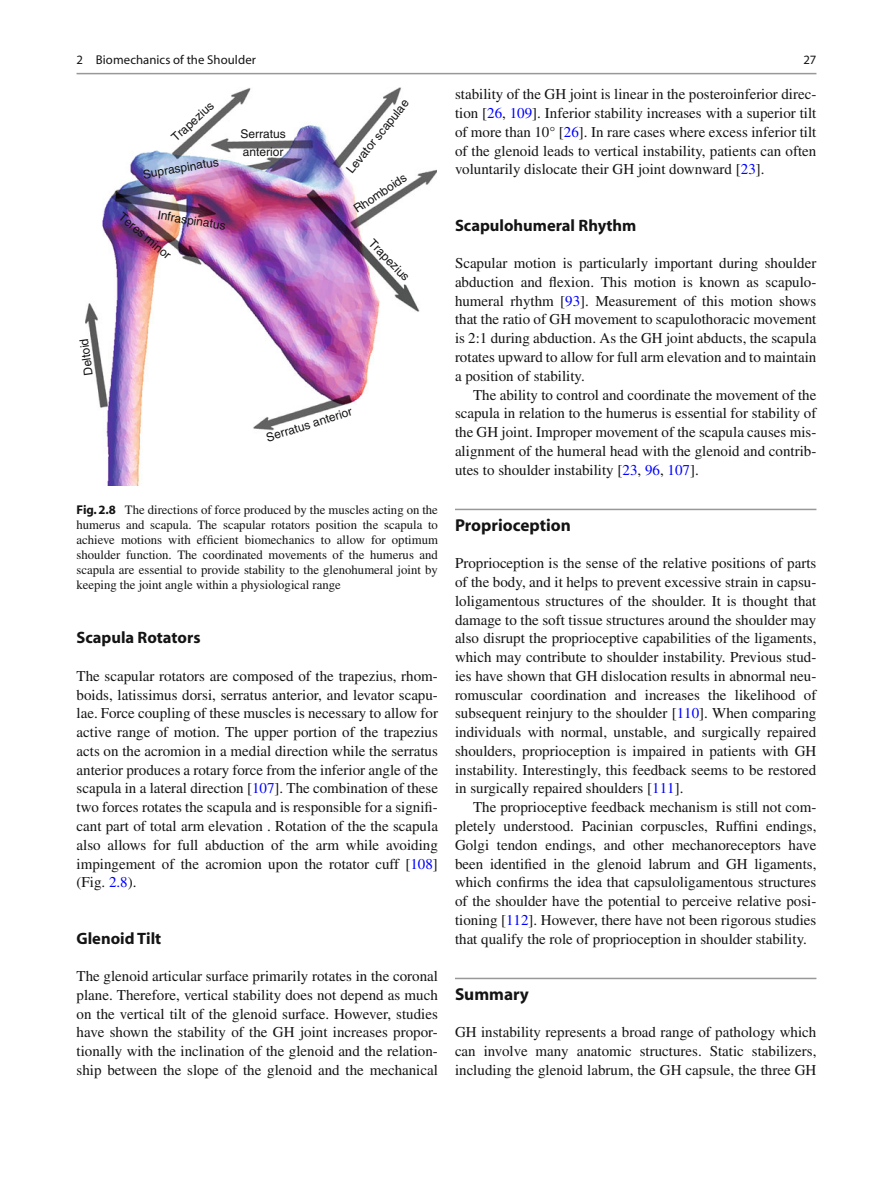
<style>
.page{position:relative;width:893px;height:1187px;background:#fff}
.page>*{position:absolute;margin:0;border:0;box-sizing:border-box;transform-origin:0 0}
.t1{font:700 17.25px "Myriad";color:#131413}
.t2{font:700 16.5px "Myriad";color:#131413}
.t3{font:15px/18.8px "Times";color:#131413;text-align:justify}
.t4{font:12.75px/15px "Times";color:#131413;text-align:justify}
.t5{font:12.75px "Myriad";letter-spacing:.005em;color:#131413}
.t6{font:12px/18.5px "Helvetica";color:#131413}
.s1{font-family:"Myriad";font-weight:700}
.s2{color:#00f}
</style>
<div class="page">
<hr style="left:455px;top:508px;width:361px;height:2px;background:#989898">
<hr style="left:455px;top:977px;width:361px;height:2px;background:#989898">
<img style="left:86px;top:88px;width:351px;height:397px">
<hr style="left:77px;top:73px;width:739px;height:1px;background:#989898">
<p class="t5" style="left:77px;top:55px;width:181px">2 Biomechanics of the Shoulder</p>
<p class="t6" style="left:168px;top:133px;width:54px;rotate:-42deg">Trapezius</p>
<p class="t6" style="left:142px;top:167px;width:78px;rotate:-10deg">Supraspinatus</p>
<p class="t6" style="left:159px;top:207px;width:70px;rotate:9deg">Infraspinatus</p>
<p class="t6" style="left:126px;top:209px;width:66px;rotate:40deg">Teres minor</p>
<p class="t6" style="left:241px;top:126px;width:47px">Serratus anterior</p>
<p class="t6" style="left:81px;top:377px;width:39px;rotate:-98deg">Deltoid</p>
<p class="t6" style="left:343px;top:166px;width:93px;rotate:-51deg">Levator scapulae</p>
<p class="t6" style="left:350px;top:203px;width:62px;rotate:-34deg">Rhomboids</p>
<p class="t6" style="left:377px;top:235px;width:54px;rotate:46deg">Trapezius</p>
<p class="t6" style="left:264px;top:429px;width:91px;rotate:-17deg">Serratus anterior</p>
<p class="t4" style="left:77px;top:503px;width:363px"><span class="s1">Fig. 2.8</span> The directions of force produced by the muscles acting on the humerus and scapula. The scapular rotators position the scapula to achieve motions with efficient biomechanics to allow for optimum shoulder function. The coordinated movements of the humerus and scapula are essential to provide stability to the glenohumeral joint by keeping the joint angle within a physiological range</p>
<p class="t2" style="left:77px;top:631px;width:126px">Scapula Rotators</p>
<p class="t3" style="left:77px;top:668px;width:363px">The scapular rotators are composed of the trapezius, rhom&shy;boids, latissimus dorsi, serratus anterior, and levator scapu&shy;lae. Force coupling of these muscles is necessary to allow for active range of motion. The upper portion of the trapezius acts on the acromion in a medial direction while the serratus anterior produces a rotary force from the inferior angle of the scapula in a lateral direction [ <span class="s2">107</span> ]. The combination of these two forces rotates the scapula and is responsible for a signifi&shy;cant part of total arm elevation . Rotation of the the scapula also allows for full abduction of the arm while avoiding impingement of the acromion upon the rotator cuff [ <span class="s2">108</span> ] (Fig. <span class="s2">2.8</span> ).</p>
<p class="t2" style="left:77px;top:931px;width:86px">Glenoid Tilt</p>
<p class="t3" style="left:77px;top:968px;width:363px">The glenoid articular surface primarily rotates in the coronal plane. Therefore, vertical stability does not depend as much on the vertical tilt of the glenoid surface. However, studies have shown the stability of the GH joint increases propor&shy;tionally with the inclination of the glenoid and the relation&shy;ship between the slope of the glenoid and the mechanical</p>
<p class="t5" style="left:804px;top:55px;width:14px">27</p>
<p class="t3" style="left:455px;top:86px;width:363px">stability of the GH joint is linear in the posteroinferior direc&shy;tion [ <span class="s2">26</span> , <span class="s2">109</span> ]. Inferior stability increases with a superior tilt of more than 10° [ <span class="s2">26</span> ]. In rare cases where excess inferior tilt of the glenoid leads to vertical instability, patients can often voluntarily dislocate their GH joint downward [ <span class="s2">23</span> ].</p>
<p class="t2" style="left:455px;top:219px;width:183px">Scapulohumeral Rhythm</p>
<p class="t3" style="left:455px;top:255px;width:363px">Scapular motion is particularly important during shoulder abduction and flexion. This motion is known as scapulo&shy;humeral rhythm [ <span class="s2">93</span> ]. Measurement of this motion shows that the ratio of GH movement to scapulothoracic movement is 2:1 during abduction. As the GH joint abducts, the scapula rotates upward to allow for full arm elevation and to maintain a position of stability.</p>
<p class="t3" style="left:455px;top:386px;width:363px;text-indent:18px">The ability to control and coordinate the movement of the scapula in relation to the humerus is essential for stability of the GH joint. Improper movement of the scapula causes mis&shy;alignment of the humeral head with the glenoid and contrib&shy;utes to shoulder instability [ <span class="s2">23</span> , <span class="s2">96</span> , <span class="s2">107</span> ].</p>
<p class="t1" style="left:455px;top:518px;width:117px">Proprioception</p>
<p class="t3" style="left:455px;top:555px;width:363px">Proprioception is the sense of the relative positions of parts of the body, and it helps to prevent excessive strain in capsu&shy;loligamentous structures of the shoulder. It is thought that damage to the soft tissue structures around the shoulder may also disrupt the proprioceptive capabilities of the ligaments, which may contribute to shoulder instability. Previous stud&shy;ies have shown that GH dislocation results in abnormal neu&shy;romuscular coordination and increases the likelihood of subsequent reinjury to the shoulder [ <span class="s2">110</span> ]. When comparing individuals with normal, unstable, and surgically repaired shoulders, proprioception is impaired in patients with GH instability. Interestingly, this feedback seems to be restored in surgically repaired shoulders [ <span class="s2">111</span> ].</p>
<p class="t3" style="left:455px;top:799px;width:363px;text-indent:18px">The proprioceptive feedback mechanism is still not com&shy;pletely understood. Pacinian corpuscles, Ruffini endings, Golgi tendon endings, and other mechanoreceptors have been identified in the glenoid labrum and GH ligaments, which confirms the idea that capsuloligamentous structures of the shoulder have the potential to perceive relative posi&shy;tioning [ <span class="s2">112</span> ]. However, there have not been rigorous studies that qualify the role of proprioception in shoulder stability.</p>
<p class="t1" style="left:455px;top:987px;width:76px">Summary</p>
<p class="t3" style="left:455px;top:1024px;width:363px">GH instability represents a broad range of pathology which can involve many anatomic structures. Static stabilizers, including the glenoid labrum, the GH capsule, the three GH</p>
</div>
